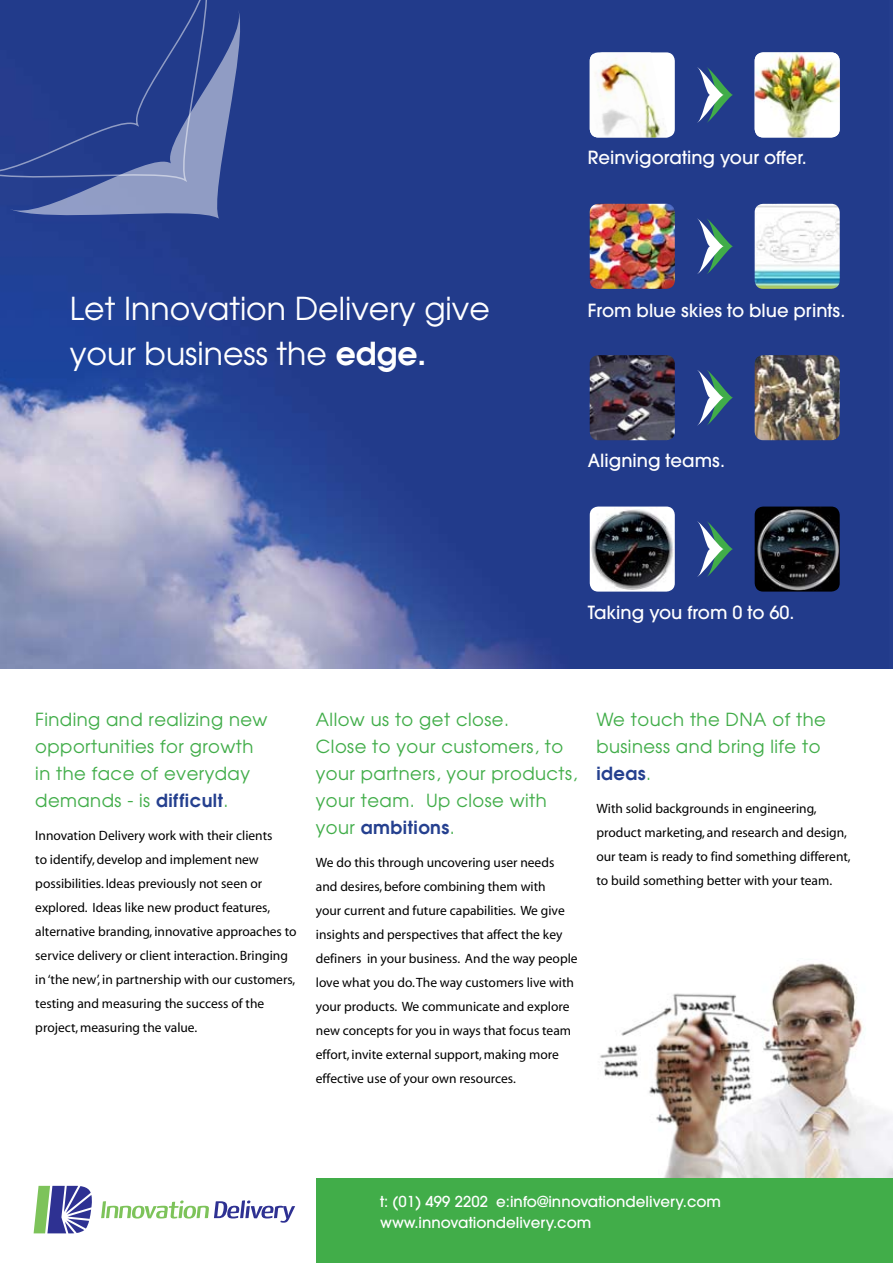
<style>
.page{position:relative;width:893px;height:1263px;background:#fff}
.page>*{position:absolute;margin:0;border:0;box-sizing:border-box;transform-origin:0 0}
.t1{font:31.5px/45px "Avant Garde";color:#fff}
.t2{font:18px/27px "Avant Garde";letter-spacing:.025em;color:#41ad49}
.t3{font:500 18px "Avant Garde";color:#fff}
.t4{font:500 15px/21.6px "Avant Garde";color:#fff}
.t5{font:13.5px/24px "Myriad";color:#000}
.s1{font-weight:600}
.s2{font-weight:600;color:#25408f}
</style>
<div class="page">
<svg style="left:34px;top:1186px;width:261px;height:47px"></svg>
<img style="left:600px;top:963px;width:293px;height:215px">
<img style="left:0;top:0;width:893px;height:668px">
<div style="left:317px;top:1179px;width:576px;height:84px;background:#41ad49"></div>
<svg style="left:8px;top:8px;width:242px;height:217px;background:#4f63a3"></svg>
<svg style="left:0;top:0;width:217px;height:186px;background:#314893"></svg>
<img style="left:755px;top:204px;width:85px;height:85px">
<img style="left:590px;top:204px;width:85px;height:85px">
<svg style="left:696px;top:218px;width:37px;height:56px"></svg>
<img style="left:755px;top:52px;width:85px;height:85px">
<div style="left:590px;top:52px;width:85px;height:85px;background:#fff;border-radius:9px"></div>
<img style="left:590px;top:52px;width:78px;height:85px">
<svg style="left:696px;top:67px;width:37px;height:56px"></svg>
<img style="left:755px;top:355px;width:85px;height:85px">
<img style="left:590px;top:355px;width:85px;height:85px">
<svg style="left:696px;top:369px;width:37px;height:57px"></svg>
<img style="left:755px;top:506px;width:85px;height:86px">
<img style="left:590px;top:506px;width:85px;height:86px">
<svg style="left:696px;top:521px;width:37px;height:56px"></svg>
<h2 class="t3" style="left:588px;top:146px;width:220px">Reinvigorating your offer.</h2>
<h1 class="t1" style="left:70px;top:285px;width:422px">Let Innovation Delivery give your business the <span class="s1">edge.</span></h1>
<h2 class="t3" style="left:588px;top:299px;width:259px">From blue skies to blue prints.</h2>
<h2 class="t3" style="left:588px;top:449px;width:139px">Aligning teams.</h2>
<h2 class="t3" style="left:588px;top:601px;width:208px">Taking you from 0 to 60.</h2>
<h2 class="t2" style="left:35px;top:706px;width:234px">Finding and realizing new opportunities for growth in the face of everyday demands - is <span class="s2">difficult</span>.</h2>
<p class="t5" style="left:35px;top:824px;width:263px">Innovation Delivery work with their clients<br>to identify, develop and implement new possibilities. Ideas previously not seen or explored. Ideas like new product features, alternative branding, innovative approaches to service delivery or client interaction. Bringing in ‘the new’, in partnership with our customers, testing and measuring the success of the project, measuring the value.</p>
<h2 class="t2" style="left:316px;top:706px;width:263px">Allow us to get close.<br>Close to your customers, to your partners, your products, your team. Up close with your <span class="s2">ambitions</span>.</h2>
<p class="t5" style="left:316px;top:851px;width:263px">We do this through uncovering user needs and desires, before combining them with<br>your current and future capabilities. We give insights and perspectives that affect the key definers in your business. And the way people love what you do. The way customers live with your products. We communicate and explore new concepts for you in ways that focus team effort, invite external support, making more effective use of your own resources.</p>
<h2 class="t2" style="left:596px;top:706px;width:231px">We touch the DNA of the business and bring life to <span class="s2">ideas</span>.</h2>
<p class="t5" style="left:596px;top:797px;width:256px">With solid backgrounds in engineering, product marketing, and research and design, our team is ready to find something different, to build something better with your team.</p>
<p class="t4" style="left:380px;top:1190px;width:343px">t: (01) 499 2202 e:info@innovationdelivery.com www.innovationdelivery.com</p>
</div>
